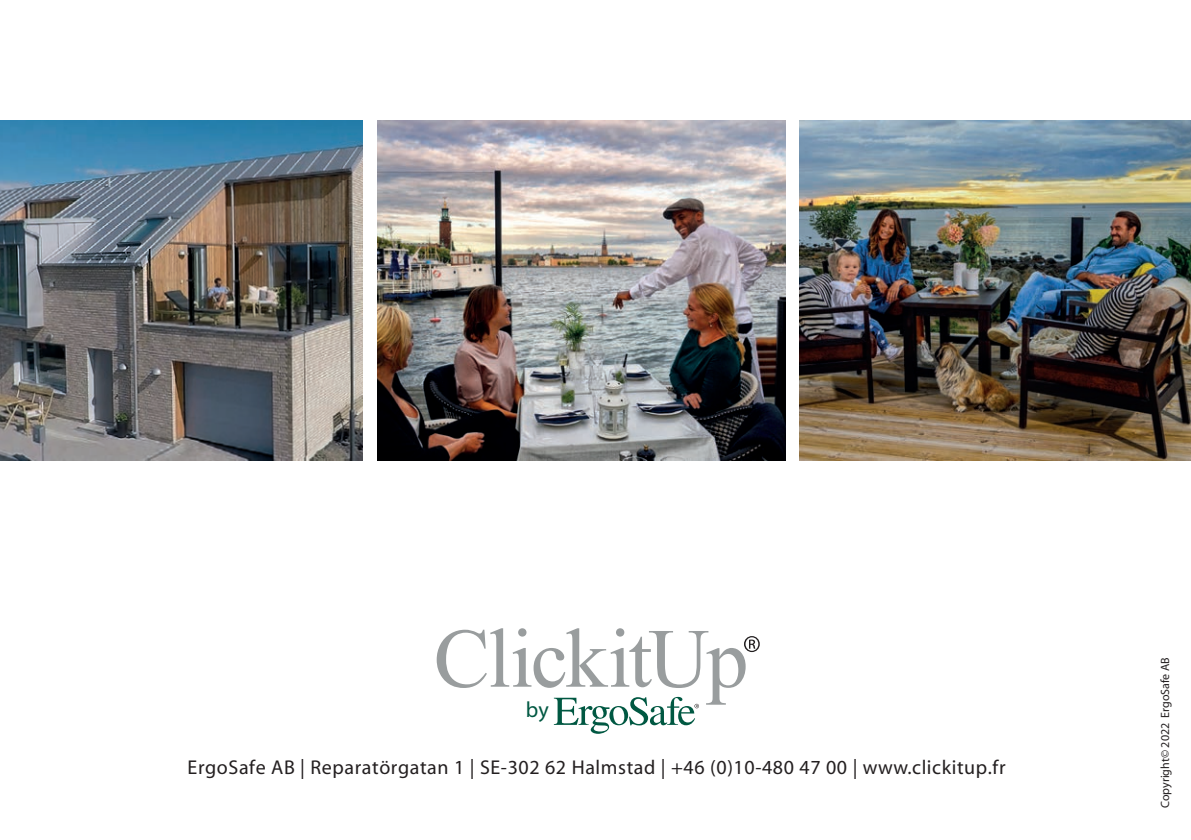
<style>
.page{position:relative;width:1191px;height:840px;background:#fff}
.page>*{position:absolute;margin:0;border:0;box-sizing:border-box;transform-origin:0 0}
.t1{font:22px "Myriad Pro";color:#005842}
.t2{font:20px "Myriad";letter-spacing:.03em;color:#231f20}
.t3{font:12px "Myriad";color:#231f20}
</style>
<div class="page">
<img style="left:377px;top:120px;width:408px;height:340px">
<img style="left:799px;top:120px;width:392px;height:340px">
<img style="left:0;top:120px;width:363px;height:340px">
<svg style="left:437px;top:628px;width:322px;height:105px"></svg>
<p class="t1" style="left:526px;top:695px;width:24px">by</p>
<p class="t2" style="left:188px;top:757px;width:819px">ErgoSafe AB | Reparatörgatan 1 | SE-302 62 Halmstad | +46 (0)10-480 47 00 | www.clickitup.fr</p>
<p class="t3" style="left:1159px;top:807px;width:152px;rotate:-90deg">Copyright© 2022 ErgoSafe AB</p>
</div>
